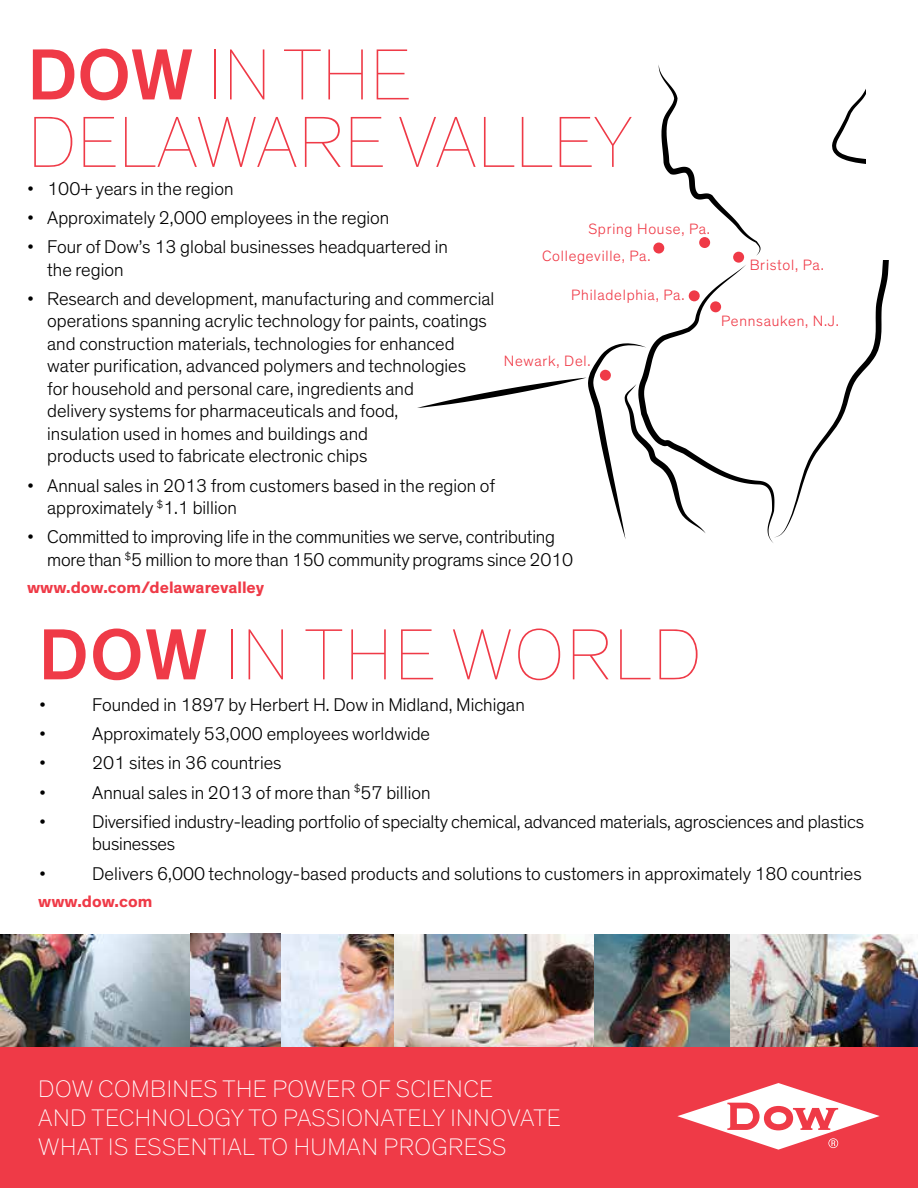
<style>
.page{position:relative;width:918px;height:1188px;background:#fff}
.page>*{position:absolute;margin:0;border:0;box-sizing:border-box;transform-origin:0 0}
.t1{font:200 73.5px/67.5px "Dow Corporate";color:#ef3a47}
.t2{font:200 73.5px "Dow Corporate";letter-spacing:.02em;color:#ef3a47}
.t3{font:100 24.3px/29.2px "Dow Corporate";letter-spacing:.02em;color:#fff}
.t4{font:300 18.75px/22.5px "Dow Corporate";color:#000}
.t5{font:700 16.8px "Dow Corporate";color:#ef3a47}
.t6{font:300 15.3px "Dow Corporate";letter-spacing:.05em;color:#ef3a47}
.s1{font-weight:500}
</style>
<div class="page">
<img style="left:0;top:934px;width:190px;height:114px">
<img style="left:729px;top:934px;width:189px;height:114px">
<img style="left:393px;top:934px;width:201px;height:114px">
<img style="left:594px;top:934px;width:135px;height:114px">
<img style="left:280px;top:934px;width:113px;height:114px">
<img style="left:190px;top:934px;width:90px;height:114px">
<div style="left:0;top:1048px;width:918px;height:140px;background:#ef3a47"></div>
<svg style="left:677px;top:1083px;width:203px;height:67px"></svg>
<div style="left:733px;top:251px;width:11px;height:12px;background:#ef3a47;border-radius:50%"></div>
<div style="left:653px;top:242px;width:12px;height:12px;background:#ef3a47;border-radius:50%"></div>
<svg style="left:659px;top:67px;width:102px;height:189px"></svg>
<svg style="left:417px;top:265px;width:356px;height:278px"></svg>
<svg style="left:773px;top:89px;width:116px;height:449px"></svg>
<div style="left:867px;top:0;width:51px;height:260px;background:#fff"></div>
<h1 class="t1" style="left:27px;top:42px;width:607px"><span class="s1">DOW</span> IN THE<br>DELAWARE VALLEY</h1>
<p class="t4" style="left:27px;top:177px;width:208px">• 100+ years in the region</p>
<p class="t4" style="left:27px;top:207px;width:364px">• Approximately 2,000 employees in the region</p>
<p class="t4" style="left:47px;top:236px;width:402px;text-indent:-20px">• Four of Dow’s 13 global businesses headquartered in the region</p>
<p class="t4" style="left:47px;top:288px;width:449px;text-indent:-20px">• Research and development, manufacturing and commercial operations spanning acrylic technology for paints, coatings and construction materials, technologies for enhanced water purification, advanced polymers and technologies<br>for household and personal care, ingredients and<br>delivery systems for pharmaceuticals and food,<br>insulation used in homes and buildings and<br>products used to fabricate electronic chips</p>
<p class="t4" style="left:47px;top:474px;width:449px;text-indent:-20px">• Annual sales in 2013 from customers based in the region of approximately <sup>$</sup>1.1 billion</p>
<p class="t4" style="left:47px;top:526px;width:527px;text-indent:-20px">• Committed to improving life in the communities we serve, contributing more than <sup>$</sup>5 million to more than 150 community programs since 2010</p>
<p class="t5" style="left:27px;top:577px;width:239px">www.dow.com/delawarevalley</p>
<p class="t6" style="left:588px;top:220px;width:123px">Spring House, Pa.</p>
<p class="t6" style="left:542px;top:247px;width:110px">Collegeville, Pa.</p>
<p class="t6" style="left:571px;top:286px;width:115px">Philadelphia, Pa.</p>
<p class="t6" style="left:504px;top:352px;width:88px">Newark, Del.</p>
<h1 class="t2" style="left:38px;top:612px;width:665px"><span class="s1">DOW</span> IN THE WORLD</h1>
<p class="t6" style="left:750px;top:256px;width:76px">Bristol, Pa.</p>
<p class="t6" style="left:721px;top:312px;width:119px">Pennsauken, N.J.</p>
<p class="t4" style="left:39px;top:694px;width:9px">•</p>
<p class="t4" style="left:92px;top:694px;width:434px">Founded in 1897 by Herbert H. Dow in Midland, Michigan</p>
<p class="t4" style="left:39px;top:723px;width:9px">•</p>
<p class="t4" style="left:92px;top:723px;width:339px">Approximately 53,000 employees worldwide</p>
<p class="t4" style="left:39px;top:752px;width:9px">•</p>
<p class="t4" style="left:92px;top:752px;width:191px">201 sites in 36 countries</p>
<p class="t4" style="left:39px;top:781px;width:9px">•</p>
<p class="t4" style="left:92px;top:781px;width:340px">Annual sales in 2013 of more than <sup>$</sup>57 billion</p>
<p class="t4" style="left:39px;top:811px;width:9px">•</p>
<p class="t4" style="left:92px;top:811px;width:773px">Diversified industry-leading portfolio of specialty chemical, advanced materials, agrosciences and plastics businesses</p>
<p class="t4" style="left:39px;top:862px;width:9px">•</p>
<p class="t4" style="left:92px;top:862px;width:771px">Delivers 6,000 technology-based products and solutions to customers in approximately 180 countries</p>
<p class="t5" style="left:38px;top:891px;width:116px">www.dow.com</p>
<p class="t3" style="left:38px;top:1074px;width:524px">DOW COMBINES THE POWER OF SCIENCE<br>AND TECHNOLOGY TO PASSIONATELY INNOVATE<br>WHAT IS ESSENTIAL TO HUMAN PROGRESS</p>
</div>
